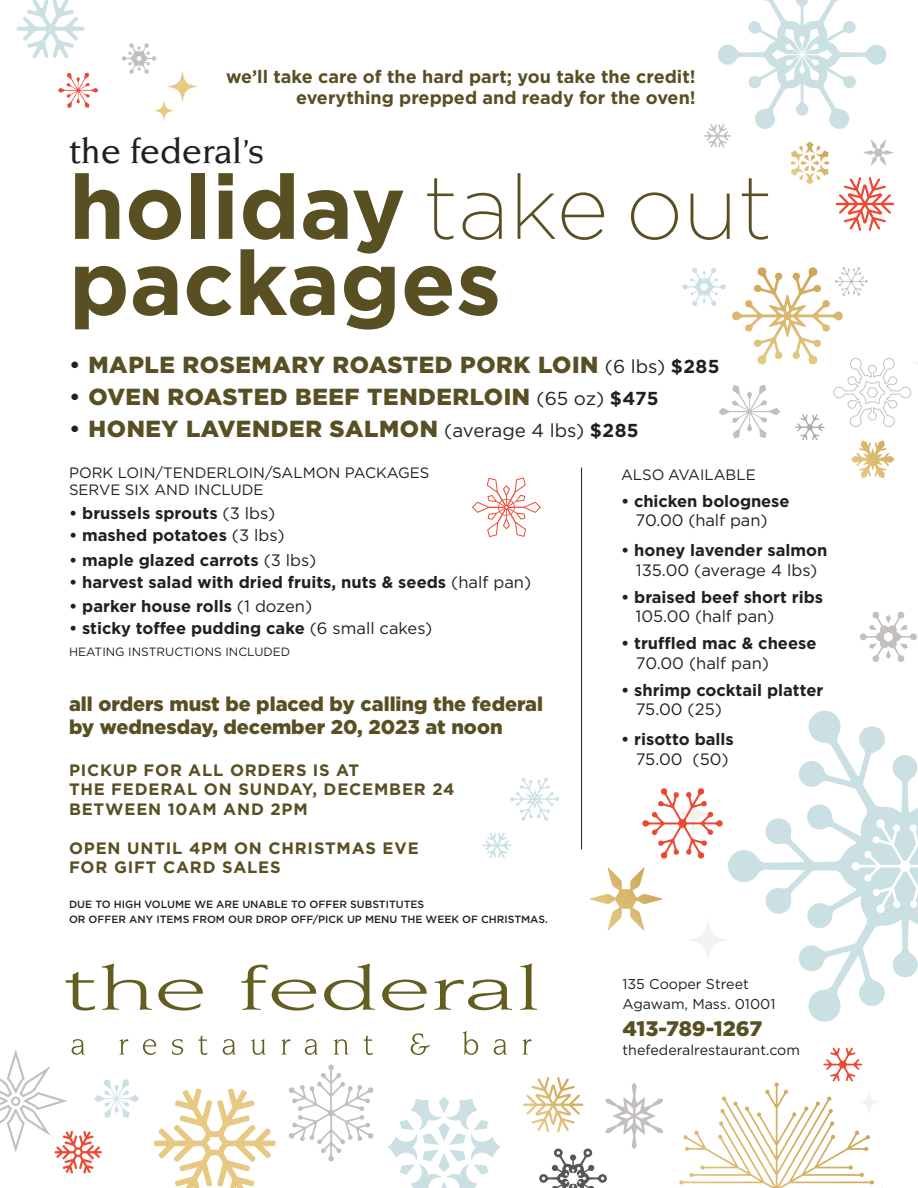
<style>
.page{position:relative;width:918px;height:1188px;background:#fff}
.page>*{position:absolute;margin:0;border:0;box-sizing:border-box;transform-origin:0 0}
.t1{font:700 90px/76.1px "Gotham";color:#584f22}
.t2{font:500 36px "Novarese";color:#231f20}
.t3{font:900 23.25px "Gotham";letter-spacing:.025em;color:#584f22}
.t4{font:900 21px "Gotham";letter-spacing:-.005em;color:#584f22}
.t5{font:900 19.8px/22.5px "Gotham";color:#584f22}
.t6{font:700 18px/21px "Gotham";color:#584f22;text-align:right}
.t7{font:700 16.5px "Gotham";color:#231f20}
.t8{font:700 16.5px/19.5px "Gotham";letter-spacing:.05em;color:#584f22}
.t9{font:16.5px "Gotham";letter-spacing:-.005em;color:#231f20}
.t10{font:15px/16.5px "Gotham";color:#231f20}
.t11{font:14.25px/19.5px "Gotham";color:#231f20}
.t12{font:12px "Gotham";color:#231f20}
.t13{font:500 10.5px/15px "Gotham";color:#231f20}
.s1{font-weight:200}
.s2{font-weight:500;color:#231f20}
.s3{font-weight:400;font-size:18.75px;color:#231f20}
.s4{font-weight:700;font-size:18.75px;color:#231f20}
.s5{font-weight:400}
</style>
<div class="page">
<svg style="left:17px;top:0;width:68px;height:59px"></svg>
<svg style="left:689px;top:921px;width:39px;height:38px"></svg>
<svg style="left:728px;top:710px;width:190px;height:312px"></svg>
<svg style="left:852px;top:819px;width:66px;height:95px"></svg>
<svg style="left:590px;top:867px;width:72px;height:64px"></svg>
<svg style="left:679px;top:1048px;width:200px;height:140px"></svg>
<svg style="left:642px;top:788px;width:81px;height:71px"></svg>
<svg style="left:860px;top:611px;width:57px;height:51px"></svg>
<svg style="left:886px;top:615px;width:5px;height:9px"></svg>
<svg style="left:472px;top:477px;width:69px;height:60px"></svg>
<svg style="left:483px;top:833px;width:29px;height:25px"></svg>
<svg style="left:510px;top:777px;width:49px;height:44px"></svg>
<svg style="left:704px;top:0;width:190px;height:231px"></svg>
<svg style="left:388px;top:1097px;width:112px;height:91px"></svg>
<svg style="left:523px;top:1077px;width:140px;height:111px"></svg>
<svg style="left:58px;top:73px;width:40px;height:35px"></svg>
<svg style="left:122px;top:43px;width:76px;height:78px"></svg>
<svg style="left:682px;top:267px;width:236px;height:211px"></svg>
<hr style="left:581px;top:468px;width:1px;height:381px;background:#231f20">
<svg style="left:66px;top:963px;width:86px;height:48px"></svg>
<svg style="left:158px;top:980px;width:45px;height:31px"></svg>
<svg style="left:241px;top:963px;width:296px;height:48px"></svg>
<svg style="left:0;top:1035px;width:374px;height:153px"></svg>
<svg style="left:411px;top:1033px;width:19px;height:22px"></svg>
<svg style="left:463px;top:1031px;width:68px;height:24px"></svg>
<p class="t6" style="left:226px;top:68px;width:471px">we’ll take care of the hard part; you take the credit! everything prepped and ready for the oven!</p>
<h2 class="t2" style="left:69px;top:136px;width:197px">the federal’s</h2>
<h1 class="t1" style="left:69px;top:175px;width:705px">holiday <span class="s1">take out </span>packages</h1>
<h3 class="t3" style="left:69px;top:357px;width:652px"><span class="s2">•</span> MAPLE ROSEMARY ROASTED PORK LOIN <span class="s3">(6 lbs)</span> <span class="s4">$285</span></h3>
<h3 class="t3" style="left:69px;top:388px;width:591px"><span class="s2">•</span> OVEN ROASTED BEEF TENDERLOIN <span class="s3">(65 oz)</span> <span class="s4">$475</span></h3>
<h3 class="t3" style="left:69px;top:420px;width:571px"><span class="s2">•</span> HONEY LAVENDER SALMON <span class="s3">(average 4 lbs)</span> <span class="s4">$285</span></h3>
<p class="t10" style="left:69px;top:466px;width:362px">PORK LOIN/TENDERLOIN/SALMON PACKAGES<br>SERVE SIX AND INCLUDE</p>
<p class="t7" style="left:69px;top:507px;width:208px">• brussels sprouts <span class="s5">(3 lbs)</span></p>
<p class="t7" style="left:69px;top:529px;width:217px">• mashed potatoes <span class="s5">(3 lbs)</span></p>
<p class="t7" style="left:69px;top:554px;width:249px">• maple glazed carrots <span class="s5">(3 lbs)</span></p>
<p class="t7" style="left:69px;top:576px;width:464px">• harvest salad with dried fruits, nuts &amp; seeds <span class="s5">(half pan)</span></p>
<p class="t7" style="left:69px;top:600px;width:245px">• parker house rolls <span class="s5">(1 dozen)</span></p>
<p class="t7" style="left:69px;top:622px;width:365px">• sticky toffee pudding cake <span class="s5">(6 small cakes)</span></p>
<p class="t12" style="left:69px;top:647px;width:223px">HEATING INSTRUCTIONS INCLUDED</p>
<p class="t10" style="left:621px;top:467px;width:136px">ALSO AVAILABLE</p>
<p class="t7" style="left:621px;top:495px;width:170px">• chicken bolognese</p>
<p class="t9" style="left:636px;top:514px;width:134px">70.00 (half pan)</p>
<p class="t7" style="left:621px;top:544px;width:208px">• honey lavender salmon</p>
<p class="t9" style="left:636px;top:564px;width:183px">135.00 (average 4 lbs)</p>
<p class="t7" style="left:621px;top:591px;width:204px">• braised beef short ribs</p>
<p class="t9" style="left:636px;top:610px;width:140px">105.00 (half pan)</p>
<p class="t7" style="left:621px;top:637px;width:197px">• truffled mac &amp; cheese</p>
<p class="t9" style="left:636px;top:657px;width:135px">70.00 (half pan)</p>
<p class="t7" style="left:621px;top:684px;width:204px">• shrimp cocktail platter</p>
<p class="t9" style="left:636px;top:703px;width:88px">75.00 (25)</p>
<p class="t7" style="left:621px;top:733px;width:114px">• risotto balls</p>
<p class="t9" style="left:636px;top:753px;width:94px">75.00 (50)</p>
<p class="t5" style="left:69px;top:694px;width:476px">all orders must be placed by calling the federal by wednesday, december 20, 2023 at noon</p>
<p class="t8" style="left:69px;top:761px;width:387px">PICKUP FOR ALL ORDERS IS AT<br>THE FEDERAL ON SUNDAY, DECEMBER 24<br>BETWEEN 10AM AND 2PM</p>
<p class="t8" style="left:69px;top:839px;width:351px">OPEN UNTIL 4PM ON CHRISTMAS EVE<br>FOR GIFT CARD SALES</p>
<p class="t13" style="left:69px;top:897px;width:481px">DUE TO HIGH VOLUME WE ARE UNABLE TO OFFER SUBSTITUTES<br>OR OFFER ANY ITEMS FROM OUR DROP OFF/PICK UP MENU THE WEEK OF CHRISTMAS.</p>
<p class="t11" style="left:622px;top:976px;width:155px">135 Cooper Street<br>Agawam, Mass. 01001</p>
<p class="t4" style="left:622px;top:1021px;width:141px">413-789-1267</p>
<p class="t11" style="left:622px;top:1042px;width:179px">thefederalrestaurant.com</p>
</div>
